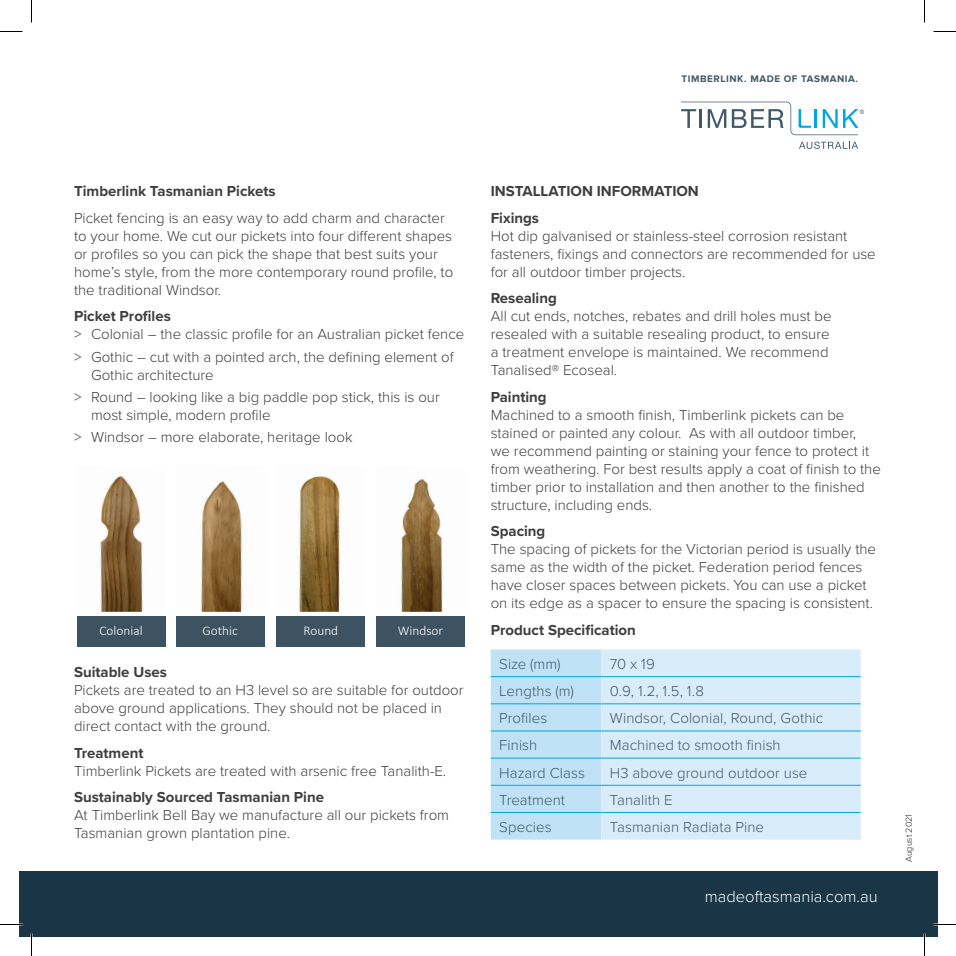
<style>
.page{position:relative;width:956px;height:956px;background:#fff}
.page>*{position:absolute;margin:0;border:0;box-sizing:border-box;transform-origin:0 0}
.t1{font:300 16.5px "Proxima Nova";color:#fff}
.t2{font:300 15px/18px "Proxima Nova";color:#3e3e3f}
.t3{font:300 15px "Proxima Nova";letter-spacing:.005em;color:#405968}
.t4{font:700 15px/26.5px "Proxima Nova";color:#3e3e3f}
.t5{font:300 13.35px "Calibri";color:#fff}
.t6{font:700 9.9px "Proxima Nova";letter-spacing:.06em;color:#405968}
.t7{font:300 9px "Proxima Nova";color:#231f20}
</style>
<div class="page">
<div style="left:19px;top:871px;width:918px;height:66px;background:#1a3545"></div>
<svg style="left:799px;top:142px;width:59px;height:7px"></svg>
<svg style="left:681px;top:102px;width:183px;height:33px"></svg>
<div style="left:491px;top:649px;width:110px;height:191px;background:#c0e2f6"></div>
<div style="left:601px;top:649px;width:260px;height:191px;background:#d8edf9"></div>
<hr style="left:491px;top:704px;width:110px;height:1px;background:#00a5e3">
<hr style="left:601px;top:704px;width:260px;height:1px;background:#00a5e3">
<hr style="left:491px;top:731px;width:110px;height:1px;background:#00a5e3">
<hr style="left:601px;top:731px;width:260px;height:1px;background:#00a5e3">
<hr style="left:491px;top:758px;width:110px;height:1px;background:#00a5e3">
<hr style="left:601px;top:758px;width:260px;height:1px;background:#00a5e3">
<hr style="left:491px;top:785px;width:110px;height:1px;background:#00a5e3">
<hr style="left:601px;top:785px;width:260px;height:1px;background:#00a5e3">
<hr style="left:491px;top:812px;width:110px;height:1px;background:#00a5e3">
<hr style="left:601px;top:812px;width:260px;height:1px;background:#00a5e3">
<hr style="left:491px;top:676px;width:110px;height:1px;background:#00a5e3">
<hr style="left:601px;top:676px;width:260px;height:1px;background:#00a5e3">
<img style="left:401px;top:478px;width:42px;height:134px">
<div style="left:376px;top:616px;width:89px;height:30px;background:#3d5361"></div>
<img style="left:201px;top:481px;width:41px;height:131px">
<div style="left:176px;top:616px;width:89px;height:30px;background:#3d5361"></div>
<img style="left:100px;top:476px;width:43px;height:136px">
<div style="left:77px;top:616px;width:89px;height:30px;background:#3d5361"></div>
<img style="left:299px;top:476px;width:41px;height:136px">
<div style="left:276px;top:616px;width:89px;height:30px;background:#3d5361"></div>
<hr style="left:0;top:923px;width:22px;height:2px;background:#fff">
<hr style="left:933px;top:923px;width:23px;height:2px;background:#fff">
<hr style="left:923px;top:933px;width:2px;height:23px;background:#fff">
<svg style="left:0;top:31px;width:22px;height:1px"></svg>
<svg style="left:933px;top:31px;width:23px;height:1px"></svg>
<svg style="left:0;top:924px;width:22px;height:1px"></svg>
<svg style="left:933px;top:924px;width:23px;height:1px"></svg>
<svg style="left:31px;top:0;width:1px;height:23px"></svg>
<svg style="left:31px;top:933px;width:1px;height:23px"></svg>
<svg style="left:924px;top:0;width:1px;height:23px"></svg>
<svg style="left:924px;top:933px;width:1px;height:23px"></svg>
<p class="t6" style="left:681px;top:73px;width:178px">TIMBERLINK. MADE OF TASMANIA.</p>
<p class="t4" style="left:74px;top:178px;width:203px">Timberlink Tasmanian Pickets</p>
<p class="t2" style="left:74px;top:208px;width:381px">Picket fencing is an easy way to add charm and character to your home. We cut our pickets into four different shapes or profiles so you can pick the shape that best suits your home’s style, from the more contemporary round profile, to the traditional Windsor.</p>
<p class="t4" style="left:74px;top:303px;width:98px">Picket Profiles</p>
<p class="t2" style="left:74px;top:323px;width:392px;line-height:22.2px">&gt; Colonial – the classic profile for an Australian picket fence &gt; Gothic – cut with a pointed arch, the defining element of</p>
<p class="t2" style="left:74px;top:363px;width:367px;line-height:22.2px;text-indent:17px">Gothic architecture<br>&gt; Round – looking like a big paddle pop stick, this is our</p>
<p class="t2" style="left:74px;top:403px;width:280px;line-height:22.2px;text-indent:17px">most simple, modern profile<br>&gt; Windsor – more elaborate, heritage look</p>
<p class="t5" style="left:100px;top:622px;width:45px">Colonial</p>
<p class="t5" style="left:203px;top:622px;width:37px">Gothic</p>
<p class="t5" style="left:304px;top:622px;width:36px">Round</p>
<p class="t5" style="left:398px;top:622px;width:47px">Windsor</p>
<p class="t4" style="left:74px;top:658px;width:94px">Suitable Uses</p>
<p class="t2" style="left:74px;top:680px;width:391px">Pickets are treated to an H3 level so are suitable for outdoor above ground applications. They should not be placed in direct contact with the ground.</p>
<p class="t4" style="left:74px;top:739px;width:71px">Treatment</p>
<p class="t2" style="left:74px;top:761px;width:374px">Timberlink Pickets are treated with arsenic free Tanalith-E.</p>
<p class="t4" style="left:74px;top:783px;width:251px">Sustainably Sourced Tasmanian Pine</p>
<p class="t2" style="left:74px;top:805px;width:377px">At Timberlink Bell Bay we manufacture all our pickets from<br>Tasmanian grown plantation pine.</p>
<p class="t4" style="left:491px;top:178px;width:210px">INSTALLATION INFORMATION<br>Fixings</p>
<p class="t2" style="left:491px;top:226px;width:387px">Hot dip galvanised or stainless-steel corrosion resistant fasteners, fixings and connectors are recommended for use for all outdoor timber projects.</p>
<p class="t4" style="left:491px;top:285px;width:68px">Resealing</p>
<p class="t2" style="left:491px;top:307px;width:342px">All cut ends, notches, rebates and drill holes must be resealed with a suitable resealing product, to ensure a treatment envelope is maintained. We recommend Tanalised® Ecoseal.</p>
<p class="t4" style="left:491px;top:383px;width:58px">Painting</p>
<p class="t2" style="left:491px;top:405px;width:392px">Machined to a smooth finish, Timberlink pickets can be stained or painted any colour. As with all outdoor timber,<br>we recommend painting or staining your fence to protect it from weathering. For best results apply a coat of finish to the timber prior to installation and then another to the finished structure, including ends.</p>
<p class="t4" style="left:491px;top:518px;width:56px">Spacing</p>
<p class="t2" style="left:491px;top:540px;width:387px">The spacing of pickets for the Victorian period is usually the same as the width of the picket. Federation period fences have closer spaces between pickets. You can use a picket on its edge as a spacer to ensure the spacing is consistent.</p>
<p class="t4" style="left:491px;top:616px;width:147px">Product Specification</p>
<p class="t3" style="left:499px;top:653px;width:63px">Size (mm)</p>
<p class="t3" style="left:610px;top:653px;width:46px">70 x 19</p>
<p class="t3" style="left:499px;top:680px;width:76px">Lengths (m)</p>
<p class="t3" style="left:610px;top:680px;width:96px">0.9, 1.2, 1.5, 1.8</p>
<p class="t3" style="left:499px;top:707px;width:50px">Profiles</p>
<p class="t3" style="left:610px;top:707px;width:215px">Windsor, Colonial, Round, Gothic</p>
<p class="t3" style="left:499px;top:734px;width:40px">Finish</p>
<p class="t3" style="left:610px;top:734px;width:172px">Machined to smooth finish</p>
<p class="t3" style="left:499px;top:761px;width:87px">Hazard Class</p>
<p class="t3" style="left:610px;top:761px;width:199px">H3 above ground outdoor use</p>
<p class="t3" style="left:499px;top:789px;width:67px">Treatment</p>
<p class="t3" style="left:610px;top:789px;width:64px">Tanalith E</p>
<p class="t3" style="left:499px;top:816px;width:54px">Species</p>
<p class="t3" style="left:610px;top:816px;width:156px">Tasmanian Radiata Pine</p>
<p class="t1" style="left:705px;top:884px;width:174px">madeoftasmania.com.au</p>
<p class="t7" style="left:902px;top:862px;width:50px;rotate:-90deg">August 2021</p>
</div>
